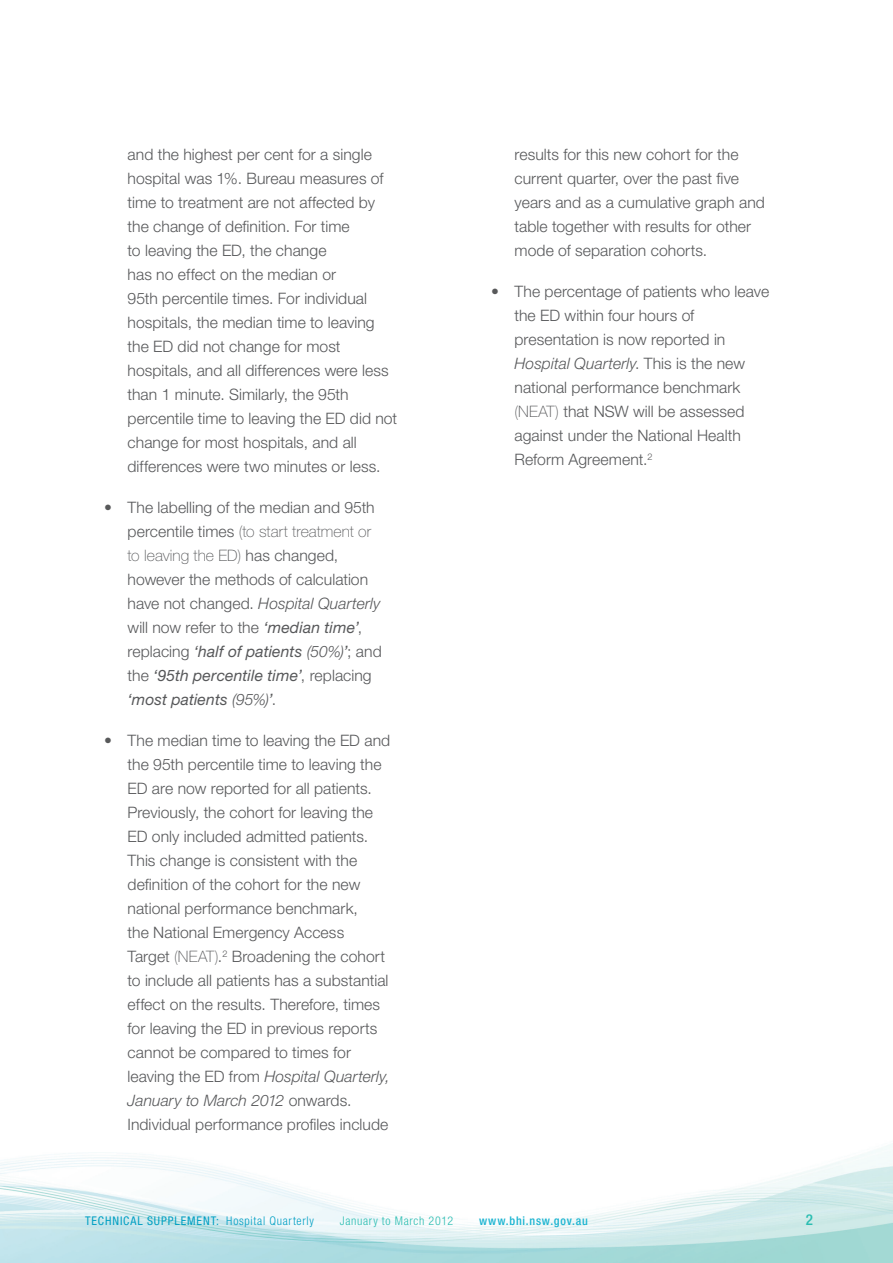
<style>
.page{position:relative;width:893px;height:1263px;background:#fff}
.page>*{position:absolute;margin:0;border:0;box-sizing:border-box;transform-origin:0 0}
.BODY__bullet{font:300 15.75px/24px "Helvetica Neue LT Std";letter-spacing:.005em;color:#57585a}
.FOOTER__R{font:500 condensed 15px "Helvetica Neue LT Std";color:#2abdb1}
.FOOTER__R-2{font:condensed 12px "Helvetica Neue LT Std";letter-spacing:.075em;color:#009fc3}
.FOOTER__R-3{font:300 condensed 12px "Helvetica Neue LT Std";letter-spacing:.06em;color:#2abdb1}
.FOOTER__R-4{font:500 condensed 12px "Helvetica Neue LT Std";letter-spacing:.065em;color:#1ab4d1}
.s1{color:#58595a}
.s2{font-weight:100}
.s3{font-style:italic}
.s4{font-weight:400;font-style:italic}
.s5{font-weight:300}
</style>
<div class="page">
<img style="left:21px;top:1143px;width:872px;height:120px">
<img style="left:0;top:1160px;width:21px;height:103px">
<p class="BODY__bullet" style="left:128px;top:142px;width:271px">and the highest per cent for a single hospital was 1%. Bureau measures of time to treatment are not affected by the change of definition. For time<br>to leaving the ED, the change<br>has no effect on the median or<br>95th percentile times. For individual hospitals, the median time to leaving the ED did not change for most hospitals, and all differences were less than 1 minute. Similarly, the 95th percentile time to leaving the ED did not change for most hospitals, and all differences were two minutes or less.</p>
<p class="BODY__bullet" style="left:128px;top:495px;width:256px;text-indent:-23px"><span class="s1">•</span> The labelling of the median and 95th percentile times <span class="s2">(to start treatment or to leaving the ED)</span> has changed, however the methods of calculation have not changed. <span class="s3">Hospital Quarterly </span>will now refer to the <span class="s4">‘median time’</span>, replacing <span class="s4">‘half of patients</span> <span class="s3">(50%)</span><span class="s4">’</span>; and the <span class="s4">‘95th percentile time’</span>, replacing <span class="s4">‘most patients</span> <span class="s3">(95%)</span><span class="s4">’</span>.</p>
<p class="BODY__bullet" style="left:128px;top:728px;width:264px;text-indent:-23px"><span class="s1">•</span> The median time to leaving the ED and the 95th percentile time to leaving the ED are now reported for all patients.<br>Previously, the cohort for leaving the ED only included admitted patients.<br>This change is consistent with the definition of the cohort for the new national performance benchmark,<br>the National Emergency Access Target <span class="s2">(NEAT)</span>.<sup>2</sup> Broadening the cohort to include all patients has a substantial effect on the results. Therefore, times for leaving the ED in previous reports cannot be compared to times for leaving the ED from <span class="s3">Hospital Quarterly, January to March 2012</span> onwards.<br>Individual performance profiles include</p>
<p class="BODY__bullet" style="left:514px;top:142px;width:252px">results for this new cohort for the current quarter, over the past five years and as a cumulative graph and table together with results for other mode of separation cohorts.</p>
<p class="BODY__bullet" style="left:514px;top:279px;width:256px;text-indent:-23px"><span class="s1">•</span> The percentage of patients who leave the ED within four hours of presentation is now reported in<br><span class="s3">Hospital Quarterly</span>. This is the new national performance benchmark <span class="s2">(NEAT)</span> that NSW will be assessed against under the National Health<br>Reform Agreement.<sup>2</sup></p>
<p class="FOOTER__R-2" style="left:85px;top:1214px;width:230px">TECHNICAL SUPPLEMENT: <span class="s5">Hospital Quarterly</span></p>
<p class="FOOTER__R-3" style="left:340px;top:1214px;width:115px">January to March 2012</p>
<p class="FOOTER__R-4" style="left:479px;top:1214px;width:110px">www.bhi.nsw.gov.au</p>
<p class="FOOTER__R" style="left:806px;top:1211px;width:9px">2</p>
</div>
